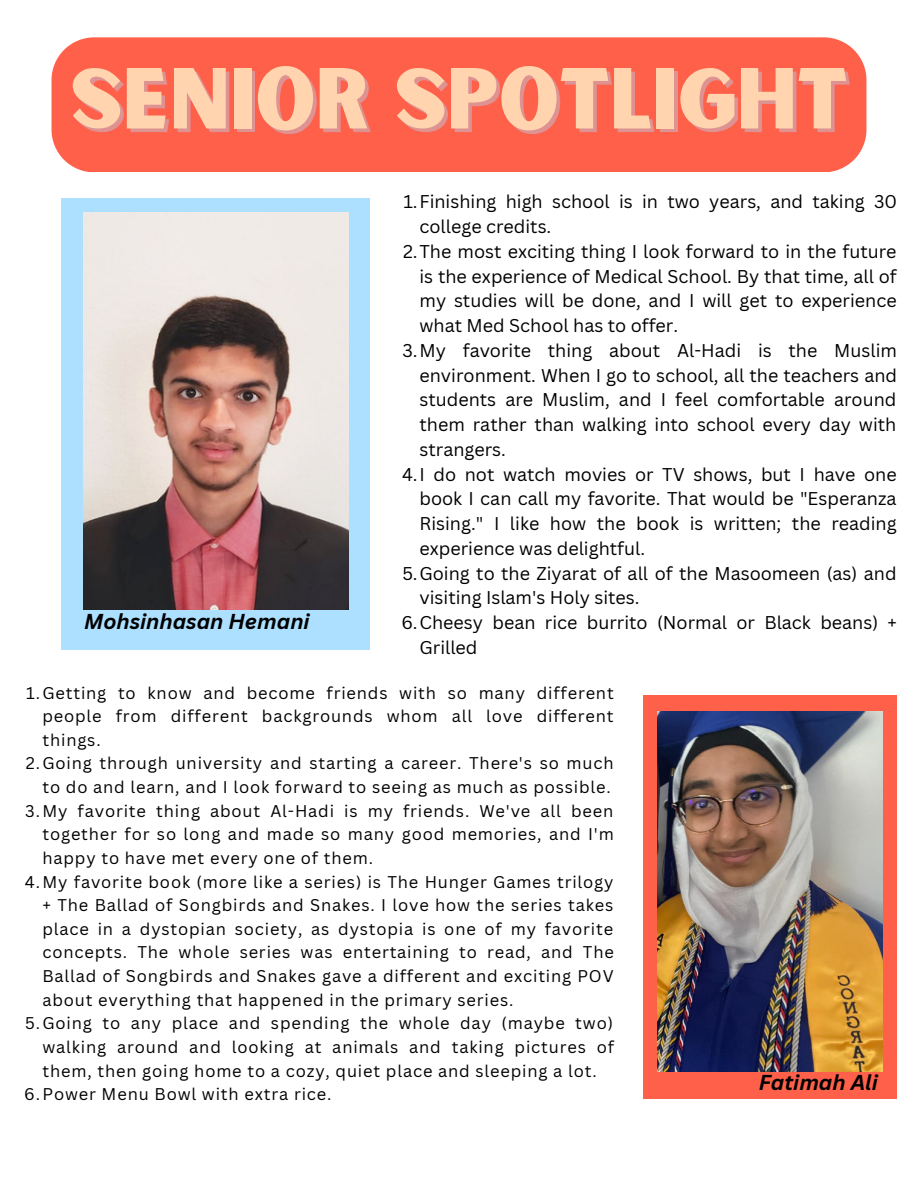
<style>
.page{position:relative;width:918px;height:1188px;background:#fff}
.page>*{position:absolute;margin:0;border:0;box-sizing:border-box;transform-origin:0 0}
.t1{font:82.5px "Sunborn Sans One";color:#ffd4ae}
.t2{font:italic 700 21px "Canva Sans";color:#000}
.t3{font:18px/24.8px "Canva Sans";color:#000}
.t4{font:16.5px/23.7px "Canva Sans";letter-spacing:.05em;color:#000;text-align:justify}
</style>
<div class="page">
<div style="left:52px;top:37px;width:814px;height:135px;background:#ff604a"></div>
<div style="left:61px;top:198px;width:309px;height:452px;background:#addfff"></div>
<div style="left:643px;top:695px;width:254px;height:404px;background:#ff604a"></div>
<img style="left:84px;top:213px;width:264px;height:397px">
<img style="left:657px;top:711px;width:225px;height:360px">
<p class="t1" style="left:70px;top:46px;width:779px">SENIOR SPOTLIGHT</p>
<p class="t2" style="left:84px;top:607px;width:227px">Mohsinhasan Hemani</p>
<p class="t3" style="left:420px;top:189px;width:479px;text-indent:-16px">1.Finishing high school is in two years, and taking 30 college credits.</p>
<p class="t3" style="left:420px;top:239px;width:479px;text-align:justify;text-indent:-16px">2.The most exciting thing I look forward to in the future is the experience of Medical School. By that time, all of my studies will be done, and I will get to experience what Med School has to offer.</p>
<p class="t3" style="left:420px;top:338px;width:479px;text-align:justify;text-indent:-17px">3.My favorite thing about Al-Hadi is the Muslim environment. When I go to school, all the teachers and students are Muslim, and I feel comfortable around them rather than walking into school every day with strangers.</p>
<p class="t3" style="left:420px;top:461px;width:479px;text-align:justify;text-indent:-17px">4.I do not watch movies or TV shows, but I have one book I can call my favorite. That would be "Esperanza Rising." I like how the book is written; the reading experience was delightful.</p>
<p class="t3" style="left:420px;top:560px;width:479px;text-indent:-17px">5.Going to the Ziyarat of all of the Masoomeen (as) and visiting Islam's Holy sites.</p>
<p class="t3" style="left:420px;top:610px;width:479px;text-indent:-18px">6.Cheesy bean rice burrito (Normal or Black beans) +<br>Grilled</p>
<p class="t4" style="left:42px;top:680px;width:573px;text-indent:-16px">1.Getting to know and become friends with so many different people from different backgrounds whom all love different things.</p>
<p class="t4" style="left:26px;top:751px;width:589px;text-align:right">2.Going through university and starting a career. There's so much to do and learn, and I look forward to seeing as much as possible.</p>
<p class="t4" style="left:42px;top:798px;width:573px;text-indent:-17px">3.My favorite thing about Al-Hadi is my friends. We've all been together for so long and made so many good memories, and I'm happy to have met every one of them.</p>
<p class="t4" style="left:42px;top:869px;width:573px;text-indent:-18px">4.My favorite book (more like a series) is The Hunger Games trilogy + The Ballad of Songbirds and Snakes. I love how the series takes place in a dystopian society, as dystopia is one of my favorite concepts. The whole series was entertaining to read, and The Ballad of Songbirds and Snakes gave a different and exciting POV about everything that happened in the primary series.</p>
<p class="t4" style="left:42px;top:1011px;width:573px;text-indent:-17px">5.Going to any place and spending the whole day (maybe two) walking around and looking at animals and taking pictures of them, then going home to a cozy, quiet place and sleeping a lot.</p>
<p class="t4" style="left:24px;top:1082px;width:309px">6.Power Menu Bowl with extra rice.</p>
<p class="t2" style="left:759px;top:1068px;width:121px">Fatimah Ali</p>
</div>
